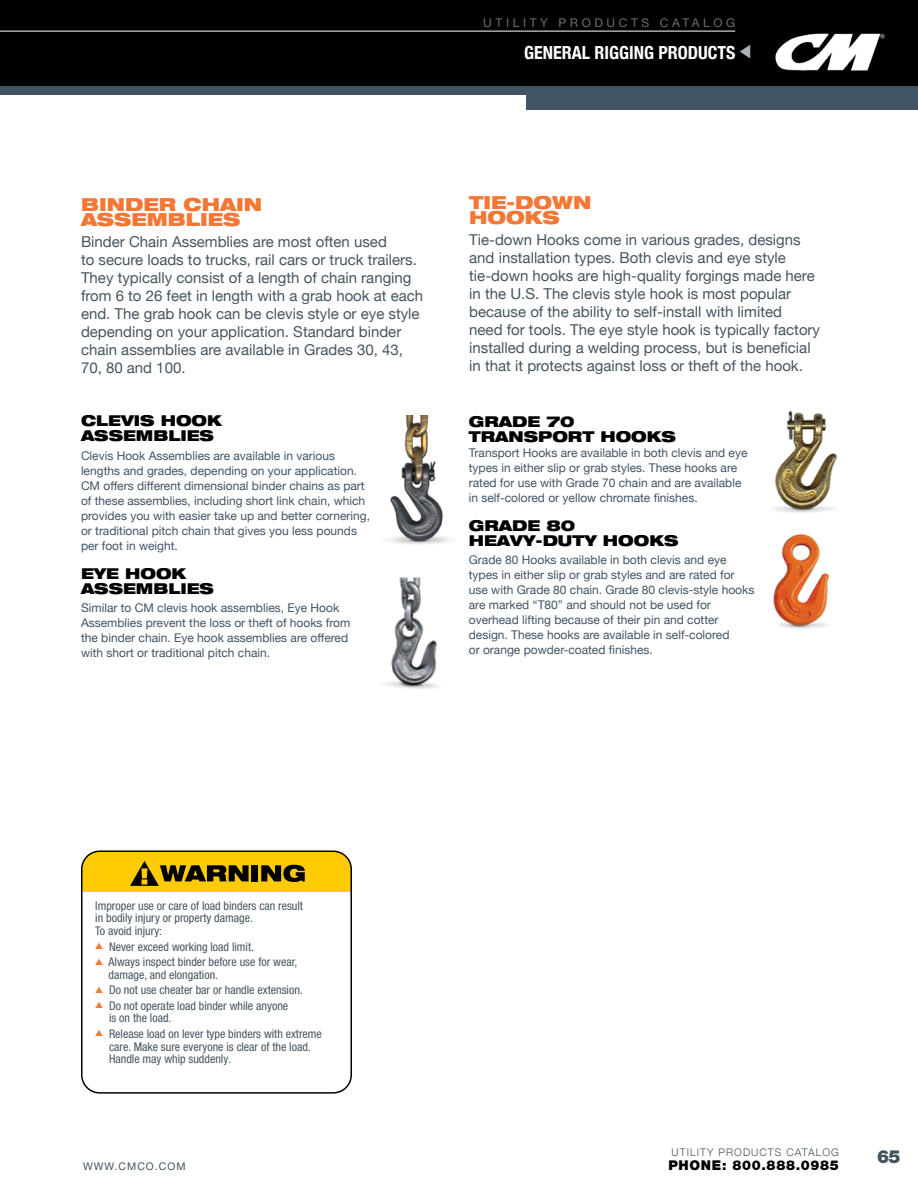
<style>
.page{position:relative;width:918px;height:1188px;background:#fff}
.page>*{position:absolute;margin:0;border:0;box-sizing:border-box;transform-origin:0 0}
.t1{font:900 expanded 18px/15px "Helvetica Neue LT Pro";color:#f47735}
.t2{font:700 condensed 18px "Helvetica Neue";color:#fff}
.t3{font:900 18px "Helvetica Neue LT Pro";color:#40535d}
.t4{font:15px/18px "Helvetica Neue";color:#455560}
.t5{font:900 expanded 15px/15px "Helvetica Neue LT Pro";color:#000}
.t6{font:900 13.5px "Helvetica Neue LT Pro";letter-spacing:.05em;color:#000}
.t7{font:12px/15px "Helvetica Neue";color:#415465}
.t8{font:condensed 12px/12.8px "Helvetica Neue LT Pro";color:#455560}
.t9{font:12px "Helvetica Neue";letter-spacing:.3em;color:#6d6e71}
.t10{font:300 10.5px "Helvetica Neue";letter-spacing:.1em;color:#40535d}
.t11{font:10.5px "Helvetica Neue";letter-spacing:.1em;color:#40535d}
.s1{color:#f47735}
</style>
<div class="page">
<div style="left:0;top:0;width:918px;height:90px;background:#000"></div>
<svg style="left:740px;top:45px;width:10px;height:13px"></svg>
<hr style="left:0;top:31px;width:735px;height:1px;background:#fff">
<img style="left:388px;top:416px;width:63px;height:128px">
<img style="left:385px;top:578px;width:53px;height:111px">
<svg style="left:84px;top:853px;width:265px;height:39px;background:#cea404"></svg>
<div style="left:81px;top:850px;width:271px;height:244px;border:2px solid #000;border-radius:18px"></div>
<img style="left:773px;top:410px;width:65px;height:103px">
<img style="left:773px;top:534px;width:56px;height:95px">
<div style="left:526px;top:87px;width:392px;height:23px;background:#415465"></div>
<div style="left:0;top:87px;width:918px;height:8px;background:#415465"></div>
<img style="left:775px;top:33px;width:110px;height:37px">
<p class="t9" style="left:483px;top:14px;width:253px">UTILITY PRODUCTS CATALOG</p>
<h1 class="t2" style="left:524px;top:38px;width:213px">GENERAL RIGGING PRODUCTS</h1>
<h1 class="t1" style="left:81px;top:196px;width:183px">BINDER CHAIN<br>ASSEMBLIES</h1>
<p class="t4" style="left:81px;top:234px;width:344px">Binder Chain Assemblies are most often used<br>to secure loads to trucks, rail cars or truck trailers.<br>They typically consist of a length of chain ranging from 6 to 26 feet in length with a grab hook at each end. The grab hook can be clevis style or eye style depending on your application. Standard binder chain assemblies are available in Grades 30, 43, 70, 80 and 100.</p>
<p class="t5" style="left:81px;top:413px;width:142px">CLEVIS HOOK<br>ASSEMBLIES</p>
<p class="t7" style="left:81px;top:449px;width:291px">Clevis Hook Assemblies are available in various lengths and grades, depending on your application.<br>CM offers different dimensional binder chains as part of these assemblies, including short link chain, which provides you with easier take up and better cornering, or traditional pitch chain that gives you less pounds per foot in weight.</p>
<p class="t5" style="left:81px;top:565px;width:135px">EYE HOOK<br>ASSEMBLIES</p>
<p class="t7" style="left:81px;top:601px;width:271px">Similar to CM clevis hook assemblies, Eye Hook Assemblies prevent the loss or theft of hooks from the binder chain. Eye hook assemblies are offered with short or traditional pitch chain.</p>
<h1 class="t1" style="left:469px;top:194px;width:124px">TIE-DOWN<br>HOOKS</h1>
<p class="t4" style="left:469px;top:232px;width:352px">Tie-down Hooks come in various grades, designs and installation types. Both clevis and eye style tie-down hooks are high-quality forgings made here in the U.S. The clevis style hook is most popular because of the ability to self-install with limited<br>need for tools. The eye style hook is typically factory installed during a welding process, but is beneficial in that it protects against loss or theft of the hook.</p>
<p class="t5" style="left:469px;top:413px;width:209px">GRADE 70<br>TRANSPORT HOOKS</p>
<p class="t7" style="left:469px;top:446px;width:280px">Transport Hooks are available in both clevis and eye types in either slip or grab styles. These hooks are rated for use with Grade 70 chain and are available in self-colored or yellow chromate finishes.</p>
<p class="t5" style="left:469px;top:517px;width:211px">GRADE 80<br>HEAVY-DUTY HOOKS</p>
<p class="t7" style="left:469px;top:553px;width:287px">Grade 80 Hooks available in both clevis and eye types in either slip or grab styles and are rated for use with Grade 80 chain. Grade 80 clevis-style hooks are marked “T80” and should not be used for overhead lifting because of their pin and cotter design. These hooks are available in self-colored<br>or orange powder-coated finishes.</p>
<p class="t8" style="left:95px;top:899px;width:209px">Improper use or care of load binders can result in bodily injury or property damage.<br>To avoid injury:</p>
<p class="t8" style="left:95px;top:940px;width:160px"><span class="s1">▲</span> Never exceed working load limit.</p>
<p class="t8" style="left:109px;top:955px;width:190px;text-indent:-13px"><span class="s1">▲</span> Always inspect binder before use for wear, damage, and elongation.</p>
<p class="t8" style="left:95px;top:983px;width:209px"><span class="s1">▲</span> Do not use cheater bar or handle extension.</p>
<p class="t8" style="left:109px;top:999px;width:181px;text-indent:-14px"><span class="s1">▲</span> Do not operate load binder while anyone is on the load.</p>
<p class="t8" style="left:109px;top:1027px;width:214px;text-indent:-14px"><span class="s1">▲</span> Release load on lever type binders with extreme care. Make sure everyone is clear of the load.<br>Handle may whip suddenly.</p>
<p class="t11" style="left:83px;top:1159px;width:104px">WWW.CMCO.COM</p>
<p class="t10" style="left:672px;top:1144px;width:169px">UTILITY PRODUCTS CATALOG</p>
<p class="t6" style="left:668px;top:1157px;width:172px">PHONE: 800.888.0985</p>
<h1 class="t3" style="left:877px;top:1146px;width:25px">65</h1>
</div>
